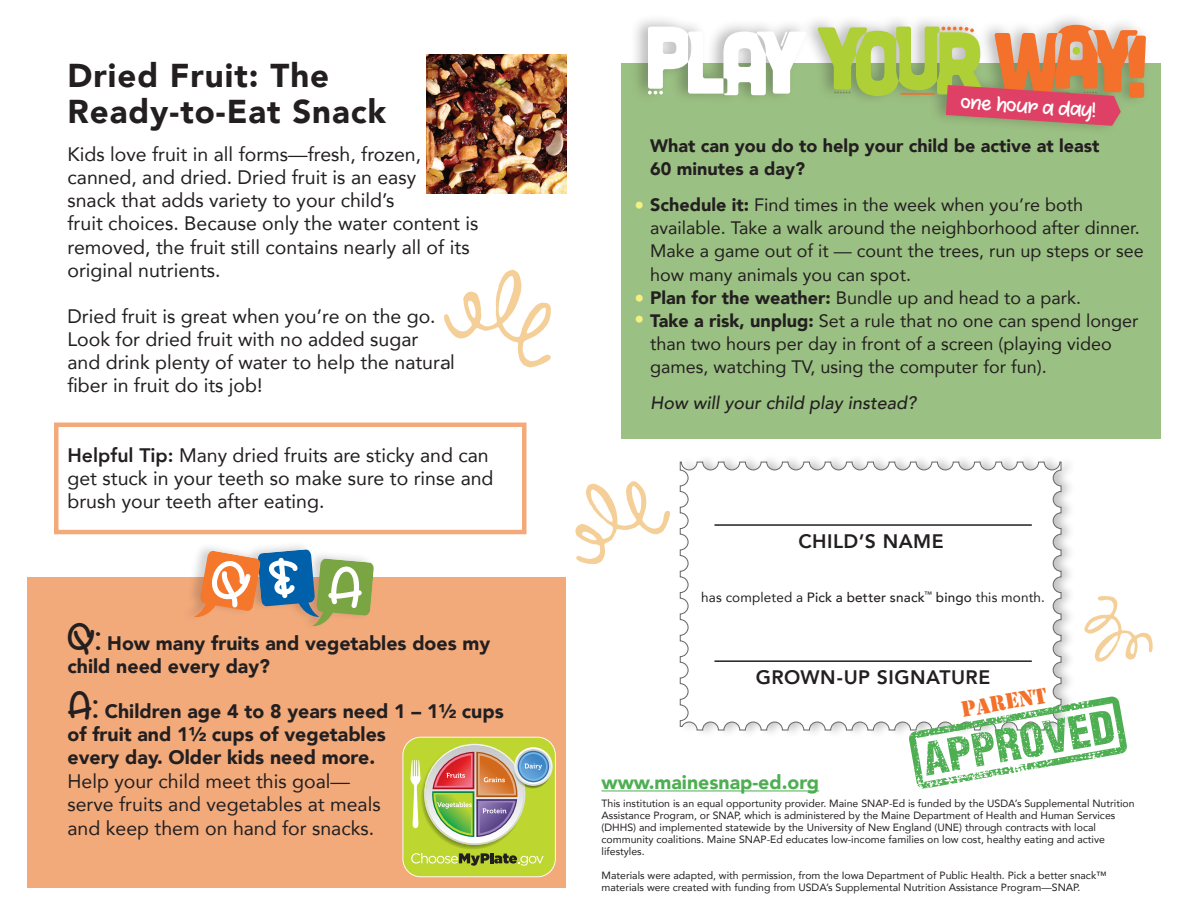
<style>
.page{position:relative;width:1188px;height:918px;background:#fff}
.page>*{position:absolute;margin:0;border:0;box-sizing:border-box;transform-origin:0 0}
.t1{font:900 33px "Avenir";letter-spacing:.03em;color:#231f20}
.t2{font:22.8px "Stencil";color:#f3712a}
.t3{font:19.8px "Marshmallowsand Chocolate";color:#fff}
.t4{font:19.5px/23.1px "Avenir";color:#231f20}
.t5{font:900 19.5px/23.4px "Avenir";color:#231f20}
.t6{font:800 19.5px "Avenir";letter-spacing:.025em;color:#231f20}
.t7{font:900 19.5px "Avenir";color:#4daf51}
.t8{font:18px/23.1px "Avenir";color:#231f20}
.t9{font:900 18px "Avenir";color:#231f20}
.t10{font:italic 500 18px "Avenir";color:#231f20}
.t11{font:13.5px "Avenir";letter-spacing:.01em;color:#231f20}
.t12{font:10.5px/12px "Avenir";color:#231f20}
.s1{font-weight:800}
.s2{font-family:"Marshmallowsand Chocolate";font-weight:400;font-size:36px}
.s3{font-weight:400}
.s4{font-size:19.5px;color:#f4f082}
.s5{font-weight:900}
.s6{font-weight:500}
</style>
<div class="page">
<div style="left:28px;top:577px;width:538px;height:311px;background:#f2aa7b"></div>
<div style="left:622px;top:64px;width:539px;height:375px;background:#9bc083"></div>
<div style="left:630px;top:12px;width:521px;height:124px;background:#231f20;opacity:.3"></div>
<svg style="left:648px;top:27px;width:159px;height:68px"></svg>
<svg style="left:817px;top:25px;width:329px;height:101px"></svg>
<div style="left:181px;top:540px;width:194px;height:92px;background:#231f20;opacity:.2"></div>
<svg style="left:444px;top:270px;width:107px;height:98px"></svg>
<svg style="left:575px;top:481px;width:95px;height:83px"></svg>
<svg style="left:402px;top:737px;width:154px;height:140px;background:#b9bc62"></svg>
<img style="left:426px;top:54px;width:140px;height:140px">
<div style="left:54px;top:423px;width:472px;height:111px;border:4px solid #f2aa7b"></div>
<div style="left:678px;top:454px;width:399px;height:285px;background:#231f20;opacity:.27"></div>
<svg style="left:680px;top:462px;width:381px;height:268px"></svg>
<hr style="left:714px;top:524px;width:318px;height:2px;background:#231f20">
<hr style="left:714px;top:660px;width:318px;height:2px;background:#231f20">
<svg style="left:909px;top:696px;width:218px;height:93px"></svg>
<hr style="left:602px;top:790px;width:217px;height:1px;background:#4daf51">
<svg style="left:1084px;top:596px;width:69px;height:66px"></svg>
<svg style="left:194px;top:549px;width:180px;height:77px"></svg>
<p class="t1" style="left:68px;top:47px;width:263px">Dried Fruit: The</p>
<p class="t1" style="left:68px;top:83px;width:320px">Ready-to-Eat Snack</p>
<p class="t4" style="left:68px;top:142px;width:412px">Kids love fruit in all forms—fresh, frozen, canned, and dried. Dried fruit is an easy<br>snack that adds variety to your child’s<br>fruit choices. Because only the water content is removed, the fruit still contains nearly all of its original nutrients.</p>
<p class="t4" style="left:68px;top:304px;width:370px">Dried fruit is great when you’re on the go.</p>
<p class="t4" style="left:68px;top:327px;width:352px">Look for dried fruit with no added sugar</p>
<p class="t4" style="left:68px;top:350px;width:389px">and drink plenty of water to help the natural</p>
<p class="t4" style="left:68px;top:373px;width:197px">fiber in fruit do its job!</p>
<p class="t4" style="left:68px;top:443px;width:428px"><span class="s1">Helpful Tip:</span> Many dried fruits are sticky and can get stuck in your teeth so make sure to rinse and brush your teeth after eating.</p>
<p class="t5" style="left:68px;top:631px;width:424px"><span class="s2">Q:</span> How many fruits and vegetables does my child need every day?</p>
<p class="t5" style="left:68px;top:699px;width:438px"><span class="s2">A:</span> Children age 4 to 8 years need 1 – 1½ cups of fruit and 1½ cups of vegetables<br>every day. Older kids need more.<br><span class="s3">Help your child meet this goal—</span></p>
<p class="t4" style="left:68px;top:793px;width:315px">serve fruits and vegetables at meals</p>
<p class="t4" style="left:68px;top:816px;width:308px">and keep them on hand for snacks.</p>
<p class="t3" style="left:961px;top:89px;width:137px;rotate:3deg">one hour a day!</p>
<p class="t9" style="left:650px;top:130px;width:451px">What can you do to help your child be active at least</p>
<p class="t9" style="left:650px;top:154px;width:156px">60 minutes a day?</p>
<p class="t8" style="left:650px;top:193px;width:495px;text-indent:-16px"><span class="s4">•</span> <span class="s5">Schedule it:</span> Find times in the week when you’re both available. Take a walk around the neighborhood after dinner.<br>Make a game out of it — count the trees, run up steps or see how many animals you can spot.</p>
<p class="t8" style="left:634px;top:285px;width:448px"><span class="s4">•</span> <span class="s5">Plan for the weather:</span> Bundle up and head to a park.</p>
<p class="t8" style="left:650px;top:308px;width:490px;text-indent:-16px"><span class="s4">•</span> <span class="s5">Take a risk, unplug:</span> Set a rule that no one can spend longer than two hours per day in front of a screen (playing video games, watching TV, using the computer for fun).</p>
<p class="t10" style="left:650px;top:392px;width:268px">How will your child play instead?</p>
<p class="t6" style="left:798px;top:526px;width:147px">CHILD’S NAME</p>
<p class="t11" style="left:701px;top:586px;width:345px">has completed a <span class="s6">Pick a better snack</span><sup>™</sup> <span class="s6">bingo</span> this month.</p>
<p class="t6" style="left:756px;top:662px;width:236px">GROWN-UP SIGNATURE</p>
<p class="t2" style="left:959px;top:697px;width:88px;rotate:-10deg">PARENT</p>
<p class="t7" style="left:602px;top:766px;width:219px">www.mainesnap-ed.org</p>
<p class="t12" style="left:602px;top:797px;width:535px">This institution is an equal opportunity provider. Maine SNAP-Ed is funded by the USDA’s Supplemental Nutrition Assistance Program, or SNAP, which is administered by the Maine Department of Health and Human Services (DHHS) and implemented statewide by the University of New England (UNE) through contracts with local community coalitions. Maine SNAP-Ed educates low-income families on low cost, healthy eating and active lifestyles.</p>
<p class="t12" style="left:602px;top:869px;width:507px">Materials were adapted, with permission, from the Iowa Department of Public Health. Pick a better snack™ materials were created with funding from USDA’s Supplemental Nutrition Assistance Program—SNAP.</p>
</div>
